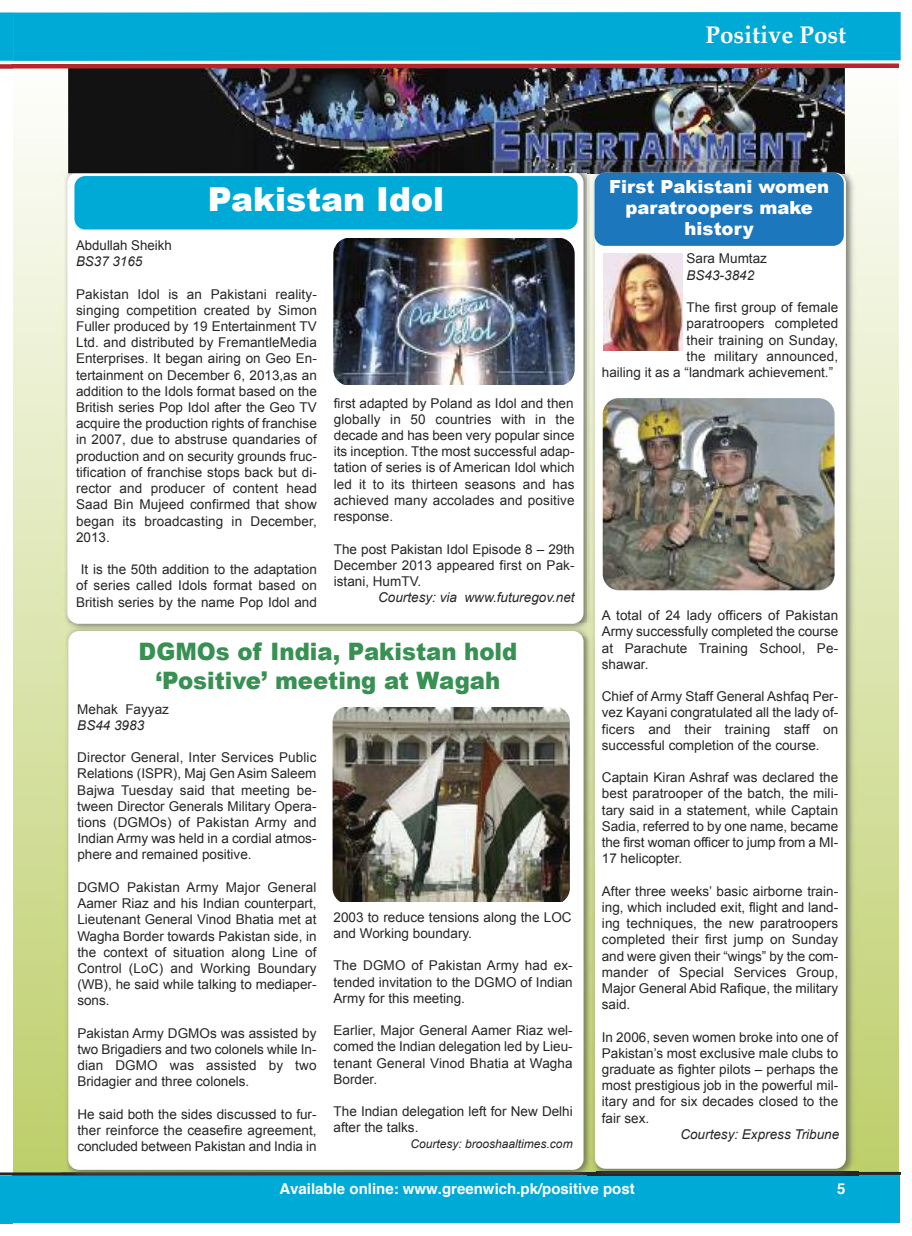
<style>
.page{position:relative;width:912px;height:1236px;background:#fff}
.page>*{position:absolute;margin:0;border:0;box-sizing:border-box;transform-origin:0 0}
.t1{font:900 33px "Arial";color:#fff}
.t2{font:900 24px/28.8px "Arial";color:#389053;text-align:center;scale:.95 1}
.t3{font:700 24px "Palatino";color:#fff}
.t4{font:900 18px/21px "Arial";color:#fff;text-align:center}
.t5{font:700 15px "Helvetica";color:#fff}
.t6{font:13.5px/16.2px "Arial";color:#272627;text-align:justify}
.t7{font:italic 13.5px "Arial";color:#272627}
.t8{font:italic 12px "Arial";color:#272627}
</style>
<div class="page">
<div style="left:14px;top:53px;width:884px;height:1121px;background:linear-gradient(to bottom,#fafafa,#becf6b)"></div>
<div style="left:67px;top:172px;width:516px;height:451px;background:#fff;border-radius:11px"></div>
<div style="left:12px;top:1175px;width:886px;height:47px;background:#00aad7"></div>
<div style="left:0;top:1175px;width:12px;height:48px;background:#00aad7"></div>
<img style="left:68px;top:71px;width:776px;height:102px">
<div style="left:74px;top:176px;width:503px;height:53px;background:#00aad7;border-radius:11px"></div>
<svg style="left:0;top:12px;width:901px;height:59px;background:#1fa0c5"></svg>
<img style="left:61px;top:623px;width:526px;height:547px">
<img style="left:75px;top:623px;width:501px;height:1px">
<div style="left:68px;top:631px;width:515px;height:538px;background:#fff;border-radius:11px"></div>
<img style="left:595px;top:165px;width:262px;height:1005px">
<img style="left:587px;top:173px;width:8px;height:997px">
<img style="left:587px;top:165px;width:257px;height:8px">
<svg style="left:587px;top:623px;width:7px;height:12px"></svg>
<svg style="left:0;top:1170px;width:901px;height:9px"></svg>
<div style="left:594px;top:173px;width:251px;height:995px;background:#fff;border-radius:11px"></div>
<div style="left:594px;top:173px;width:249px;height:73px;background:#1c77bd;border-radius:11px"></div>
<img style="left:602px;top:398px;width:232px;height:192px;border-radius:16px">
<img style="left:603px;top:253px;width:78px;height:97px">
<img style="left:333px;top:238px;width:241px;height:146px;border-radius:16px">
<img style="left:332px;top:707px;width:237px;height:194px">
<h2 class="t3" style="left:705px;top:23px;width:142px">Positive Post</h2>
<h1 class="t1" style="left:208px;top:174px;width:237px">Pakistan Idol</h1>
<p class="t6" style="left:76px;top:237px;width:97px">Abdullah Sheikh</p>
<p class="t7" style="left:76px;top:254px;width:68px">BS37 3165</p>
<p class="t6" style="left:76px;top:286px;width:242px">Pakistan Idol is an Pakistani reality&shy;singing competition created by Simon Fuller produced by 19 Entertainment TV Ltd. and distributed by FremantleMedia Enterprises. It began airing on Geo En&shy;tertainment on December 6, 2013,as an addition to the Idols format based on the British series Pop Idol after the Geo TV acquire the production rights of franchise in 2007, due to abstruse quandaries of production and on security grounds fruc&shy;tification of franchise stops back but di&shy;rector and producer of content head Saad Bin Mujeed confirmed that show began its broadcasting in December, 2013.</p>
<p class="t6" style="left:76px;top:561px;width:242px;text-align:center">It is the 50th addition to the adaptation of series called Idols format based on<br>British series by the name Pop Idol and</p>
<p class="t6" style="left:334px;top:395px;width:242px">first adapted by Poland as Idol and then globally in 50 countries with in the decade and has been very popular since its inception. Tthe most successful adap&shy;tation of series is of American Idol which led it to its thirteen seasons and has achieved many accolades and positive response.</p>
<p class="t6" style="left:334px;top:540px;width:242px">The post Pakistan Idol Episode 8 – 29th December 2013 appeared first on Pak&shy;istani, HumTV.</p>
<p class="t7" style="left:378px;top:590px;width:198px">Courtesy: via www.futuregov.net</p>
<h2 class="t2" style="left:139px;top:636px;width:400px">DGMOs of India, Pakistan hold ‘Positive’ meeting at Wagah</h2>
<p class="t6" style="left:77px;top:700px;width:93px">Mehak Fayyaz</p>
<p class="t7" style="left:77px;top:717px;width:68px">BS44 3983</p>
<p class="t6" style="left:77px;top:749px;width:240px">Director General, Inter Services Public Relations (ISPR), Maj Gen Asim Saleem Bajwa Tuesday said that meeting be&shy;tween Director Generals Military Opera&shy;tions (DGMOs) of Pakistan Army and Indian Army was held in a cordial atmos&shy;phere and remained positive.</p>
<p class="t6" style="left:77px;top:878px;width:241px">DGMO Pakistan Army Major General Aamer Riaz and his Indian counterpart, Lieutenant General Vinod Bhatia met at Wagha Border towards Pakistan side, in the context of situation along Line of Control (LoC) and Working Boundary (WB), he said while talking to mediaper&shy;sons.</p>
<p class="t6" style="left:77px;top:1024px;width:240px">Pakistan Army DGMOs was assisted by two Brigadiers and two colonels while In&shy;dian DGMO was assisted by two Bridagier and three colonels.</p>
<p class="t6" style="left:77px;top:1105px;width:240px">He said both the sides discussed to fur&shy;ther reinforce the ceasefire agreement, concluded between Pakistan and India in</p>
<p class="t6" style="left:333px;top:908px;width:239px">2003 to reduce tensions along the LOC and Working boundary.</p>
<p class="t6" style="left:333px;top:957px;width:240px">The DGMO of Pakistan Army had ex&shy;tended invitation to the DGMO of Indian Army for this meeting.</p>
<p class="t6" style="left:333px;top:1022px;width:240px">Earlier, Major General Aamer Riaz wel&shy;comed the Indian delegation led by Lieu&shy;tenant General Vinod Bhatia at Wagha Border.</p>
<p class="t6" style="left:333px;top:1103px;width:240px">The Indian delegation left for New Delhi after the talks.</p>
<p class="t8" style="left:410px;top:1136px;width:164px">Courtesy: brooshaaltimes.com</p>
<h3 class="t4" style="left:609px;top:175px;width:221px">First Pakistani women paratroopers make history</h3>
<p class="t6" style="left:686px;top:250px;width:82px">Sara Mumtaz</p>
<p class="t7" style="left:686px;top:267px;width:69px">BS43-3842</p>
<p class="t6" style="left:686px;top:299px;width:153px">The first group of female</p>
<p class="t6" style="left:686px;top:315px;width:153px">paratroopers completed</p>
<p class="t6" style="left:686px;top:331px;width:153px">their training on Sunday,</p>
<p class="t6" style="left:686px;top:348px;width:153px">the military announced,</p>
<p class="t6" style="left:601px;top:364px;width:233px">hailing it as a “landmark achievement.”</p>
<p class="t6" style="left:601px;top:607px;width:238px">A total of 24 lady officers of Pakistan Army successfully completed the course at Parachute Training School, Pe&shy;shawar.</p>
<p class="t6" style="left:601px;top:688px;width:238px">Chief of Army Staff General Ashfaq Per&shy;vez Kayani congratulated all the lady of&shy;ficers and their training staff on successful completion of the course.</p>
<p class="t6" style="left:601px;top:769px;width:238px">Captain Kiran Ashraf was declared the best paratrooper of the batch, the mili&shy;tary said in a statement, while Captain Sadia, referred to by one name, became the first woman officer to jump from a MI-17 helicopter.</p>
<p class="t6" style="left:601px;top:882px;width:238px">After three weeks’ basic airborne train&shy;ing, which included exit, flight and land&shy;ing techniques, the new paratroopers completed their first jump on Sunday and were given their “wings” by the com&shy;mander of Special Services Group, Major General Abid Rafique, the military said.</p>
<p class="t6" style="left:601px;top:1028px;width:238px">In 2006, seven women broke into one of Pakistan’s most exclusive male clubs to graduate as fighter pilots – perhaps the most prestigious job in the powerful mil&shy;itary and for six decades closed to the fair sex.</p>
<p class="t7" style="left:680px;top:1126px;width:160px">Courtesy: Express Tribune</p>
<p class="t5" style="left:279px;top:1182px;width:357px">Available online: www.greenwich.pk/positive post</p>
<p class="t5" style="left:836px;top:1181px;width:10px">5</p>
</div>
